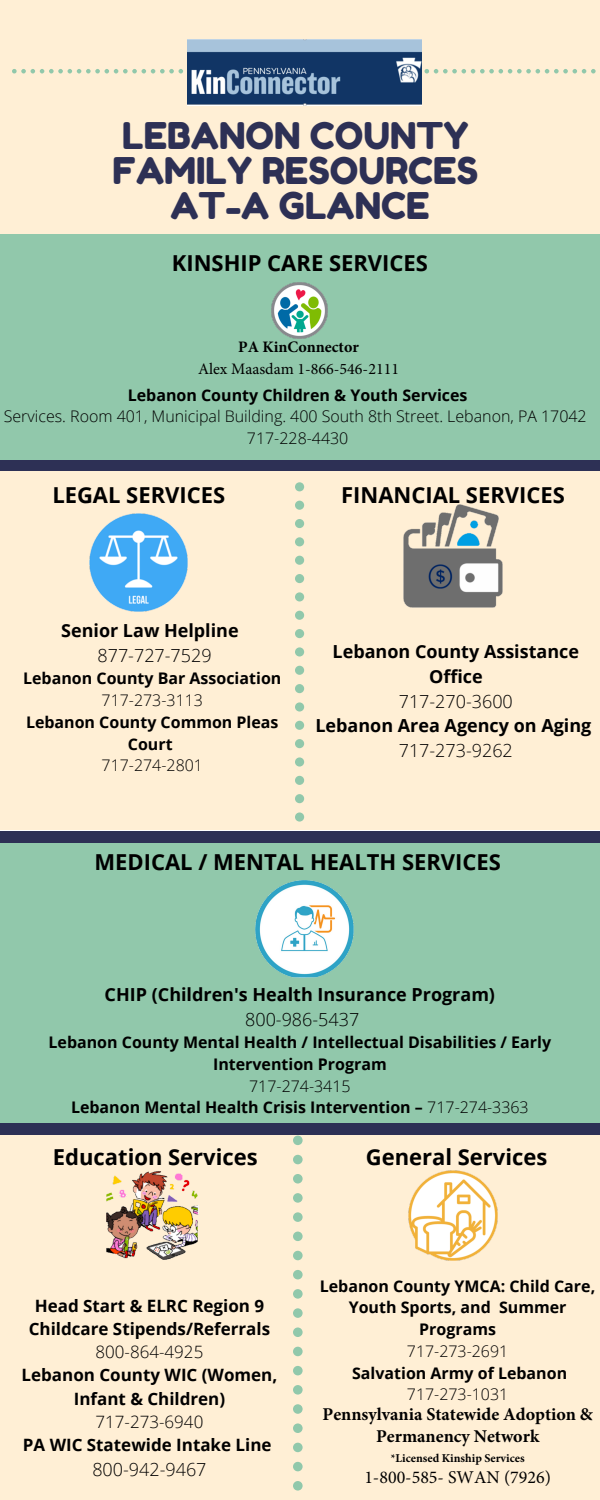
<style>
.page{position:relative;width:600px;height:1500px;background:#fff}
.page>*{position:absolute;margin:0;border:0;box-sizing:border-box;transform-origin:0 0}
.t1{font:36.8px "Fredoka One";color:#2d3055}
.t2{font:700 22px "Open Sans";color:#000}
.t3{font:700 18px/24.8px "Open Sans";color:#000;text-align:center}
.t4{font:300 18px "Open Sans";color:#000}
.t5{font:700 18px/21.6px "Minion Pro";color:#000;text-align:center}
.t6{font:18px "Minion Pro";color:#000}
.t7{font:700 17px/23.2px "Open Sans";color:#000;text-align:center}
.t8{font:300 17px "Open Sans";color:#000}
.t9{font:700 16px/21.8px "Open Sans";color:#000;text-align:center}
.t10{font:300 16px "Open Sans";color:#000}
.t11{font:16px "Minion Pro";color:#000}
.t12{font:700 16px "Minion Pro";color:#000}
.t13{font:700 12px "Minion Pro";color:#000}
.s1{font-weight:300}
</style>
<div class="page">
<div style="left:0;top:843px;width:600px;height:280px;background:#91c8ab"></div>
<div style="left:0;top:460px;width:600px;height:12px;background:#2d3055"></div>
<div style="left:0;top:472px;width:600px;height:358px;background:#ffefd5"></div>
<div style="left:0;top:234px;width:600px;height:226px;background:#91c8ab"></div>
<div style="left:0;top:1136px;width:600px;height:364px;background:#ffefd5"></div>
<div style="left:293px;top:1232px;width:10px;height:9px;background:#91c8ab;border-radius:50%"></div>
<div style="left:293px;top:1251px;width:10px;height:9px;background:#91c8ab;border-radius:50%"></div>
<div style="left:293px;top:1212px;width:10px;height:10px;background:#91c8ab;border-radius:50%"></div>
<div style="left:293px;top:1289px;width:10px;height:10px;background:#91c8ab;border-radius:50%"></div>
<svg style="left:293px;top:1136px;width:10px;height:9px"></svg>
<div style="left:293px;top:1308px;width:10px;height:10px;background:#91c8ab;border-radius:50%"></div>
<div style="left:293px;top:1155px;width:10px;height:9px;background:#91c8ab;border-radius:50%"></div>
<div style="left:293px;top:1174px;width:10px;height:10px;background:#91c8ab;border-radius:50%"></div>
<div style="left:293px;top:1193px;width:10px;height:10px;background:#91c8ab;border-radius:50%"></div>
<div style="left:293px;top:1270px;width:10px;height:9px;background:#91c8ab;border-radius:50%"></div>
<div style="left:293px;top:1423px;width:10px;height:10px;background:#91c8ab;border-radius:50%"></div>
<div style="left:293px;top:1443px;width:10px;height:9px;background:#91c8ab;border-radius:50%"></div>
<div style="left:293px;top:1462px;width:10px;height:9px;background:#91c8ab;border-radius:50%"></div>
<div style="left:293px;top:1481px;width:10px;height:10px;background:#91c8ab;border-radius:50%"></div>
<div style="left:293px;top:1404px;width:10px;height:10px;background:#91c8ab;border-radius:50%"></div>
<div style="left:293px;top:1347px;width:10px;height:9px;background:#91c8ab;border-radius:50%"></div>
<div style="left:293px;top:1366px;width:10px;height:9px;background:#91c8ab;border-radius:50%"></div>
<div style="left:293px;top:1327px;width:10px;height:10px;background:#91c8ab;border-radius:50%"></div>
<div style="left:293px;top:1385px;width:10px;height:10px;background:#91c8ab;border-radius:50%"></div>
<div style="left:0;top:0;width:600px;height:234px;background:#ffefd5"></div>
<svg style="left:12px;top:69px;width:171px;height:5px"></svg>
<svg style="left:425px;top:69px;width:171px;height:5px"></svg>
<img style="left:188px;top:40px;width:234px;height:66px">
<img style="left:271px;top:282px;width:56px;height:56px">
<img style="left:90px;top:514px;width:97px;height:97px">
<img style="left:404px;top:505px;width:99px;height:102px">
<div style="left:0;top:831px;width:600px;height:12px;background:#2d3055"></div>
<div style="left:0;top:1123px;width:600px;height:12px;background:#2d3055"></div>
<div style="left:295px;top:574px;width:9px;height:9px;background:#91c8ab;border-radius:50%"></div>
<div style="left:295px;top:592px;width:9px;height:9px;background:#91c8ab;border-radius:50%"></div>
<div style="left:295px;top:556px;width:9px;height:9px;background:#91c8ab;border-radius:50%"></div>
<div style="left:295px;top:629px;width:9px;height:9px;background:#91c8ab;border-radius:50%"></div>
<svg style="left:295px;top:482px;width:9px;height:9px"></svg>
<div style="left:295px;top:647px;width:9px;height:10px;background:#91c8ab;border-radius:50%"></div>
<div style="left:295px;top:501px;width:9px;height:9px;background:#91c8ab;border-radius:50%"></div>
<div style="left:295px;top:519px;width:9px;height:9px;background:#91c8ab;border-radius:50%"></div>
<div style="left:295px;top:537px;width:9px;height:9px;background:#91c8ab;border-radius:50%"></div>
<div style="left:295px;top:611px;width:9px;height:9px;background:#91c8ab;border-radius:50%"></div>
<div style="left:295px;top:757px;width:9px;height:10px;background:#91c8ab;border-radius:50%"></div>
<div style="left:295px;top:776px;width:9px;height:9px;background:#91c8ab;border-radius:50%"></div>
<div style="left:295px;top:794px;width:9px;height:9px;background:#91c8ab;border-radius:50%"></div>
<div style="left:295px;top:812px;width:9px;height:10px;background:#91c8ab;border-radius:50%"></div>
<div style="left:295px;top:739px;width:9px;height:9px;background:#91c8ab;border-radius:50%"></div>
<div style="left:295px;top:684px;width:9px;height:9px;background:#91c8ab;border-radius:50%"></div>
<div style="left:295px;top:702px;width:9px;height:10px;background:#91c8ab;border-radius:50%"></div>
<div style="left:295px;top:666px;width:9px;height:9px;background:#91c8ab;border-radius:50%"></div>
<div style="left:295px;top:721px;width:9px;height:9px;background:#91c8ab;border-radius:50%"></div>
<img style="left:256px;top:881px;width:97px;height:96px">
<img style="left:106px;top:1171px;width:92px;height:89px">
<img style="left:409px;top:1170px;width:89px;height:90px">
<p class="t1" style="left:122px;top:113px;width:348px">LEBANON COUNTY</p>
<p class="t1" style="left:113px;top:148px;width:367px">FAMILY RESOURCES</p>
<p class="t1" style="left:170px;top:183px;width:261px">AT-A GLANCE</p>
<p class="t2" style="left:172px;top:248px;width:258px">KINSHIP CARE SERVICES</p>
<p class="t12" style="left:238px;top:336px;width:122px">PA KinConnector</p>
<p class="t11" style="left:198px;top:358px;width:203px">Alex Maasdam 1-866-546-2111</p>
<p class="t9" style="left:128px;top:384px;width:341px">Lebanon County Children &amp; Youth Services</p>
<p class="t10" style="left:4px;top:405px;width:584px">Services. Room 401, Municipal Building. 400 South 8th Street. Lebanon, PA 17042</p>
<p class="t10" style="left:247px;top:427px;width:103px">717-228-4430</p>
<p class="t2" style="left:52px;top:480px;width:174px">LEGAL SERVICES</p>
<p class="t2" style="left:341px;top:480px;width:225px">FINANCIAL SERVICES</p>
<p class="t3" style="left:61px;top:618px;width:179px">Senior Law Helpline</p>
<p class="t4" style="left:98px;top:643px;width:116px">877-727-7529</p>
<p class="t9" style="left:23px;top:667px;width:260px">Lebanon County Bar Association</p>
<p class="t10" style="left:102px;top:689px;width:103px">717-273-3113</p>
<p class="t9" style="left:26px;top:711px;width:254px">Lebanon County Common Pleas<br>Court</p>
<p class="t10" style="left:102px;top:754px;width:103px">717-274-2801</p>
<p class="t3" style="left:333px;top:639px;width:248px">Lebanon County Assistance<br>Office</p>
<p class="t4" style="left:399px;top:688px;width:116px">717-270-3600</p>
<p class="t3" style="left:315px;top:713px;width:277px">Lebanon Area Agency on Aging</p>
<p class="t4" style="left:399px;top:738px;width:116px">717-273-9262</p>
<p class="t2" style="left:95px;top:847px;width:408px">MEDICAL / MENTAL HEALTH SERVICES</p>
<p class="t3" style="left:105px;top:982px;width:392px">CHIP (Children's Health Insurance Program)</p>
<p class="t4" style="left:245px;top:1006px;width:116px">800-986-5437</p>
<p class="t9" style="left:49px;top:1031px;width:504px">Lebanon County Mental Health / Intellectual Disabilities / Early<br>Intervention Program</p>
<p class="t10" style="left:249px;top:1075px;width:103px">717-274-3415</p>
<p class="t9" style="left:71px;top:1096px;width:459px">Lebanon Mental Health Crisis Intervention – <span class="s1">717-274-3363</span></p>
<p class="t2" style="left:53px;top:1142px;width:206px">Education Services</p>
<p class="t2" style="left:366px;top:1142px;width:183px">General Services</p>
<p class="t7" style="left:29px;top:1293px;width:243px">Head Start &amp; ELRC Region 9<br>Childcare Stipends/Referrals</p>
<p class="t8" style="left:96px;top:1340px;width:109px">800-864-4925</p>
<p class="t7" style="left:22px;top:1363px;width:257px">Lebanon County WIC (Women,<br>Infant &amp; Children)</p>
<p class="t8" style="left:96px;top:1410px;width:109px">717-273-6940</p>
<p class="t7" style="left:23px;top:1433px;width:250px">PA WIC Statewide Intake Line</p>
<p class="t4" style="left:92px;top:1457px;width:116px">800-942-9467</p>
<p class="t9" style="left:320px;top:1274px;width:277px">Lebanon County YMCA: Child Care,<br>Youth Sports, and Summer<br>Programs<br><span class="s1">717-273-2691<br></span>Salvation Army of Lebanon<br><span class="s1">717-273-1031</span></p>
<p class="t5" style="left:323px;top:1404px;width:272px">Pennsylvania Statewide Adoption &amp;<br>Permanency Network</p>
<p class="t13" style="left:391px;top:1450px;width:135px">*Licensed Kinship Services</p>
<p class="t6" style="left:364px;top:1465px;width:188px">1-800-585- SWAN (7926)</p>
</div>
